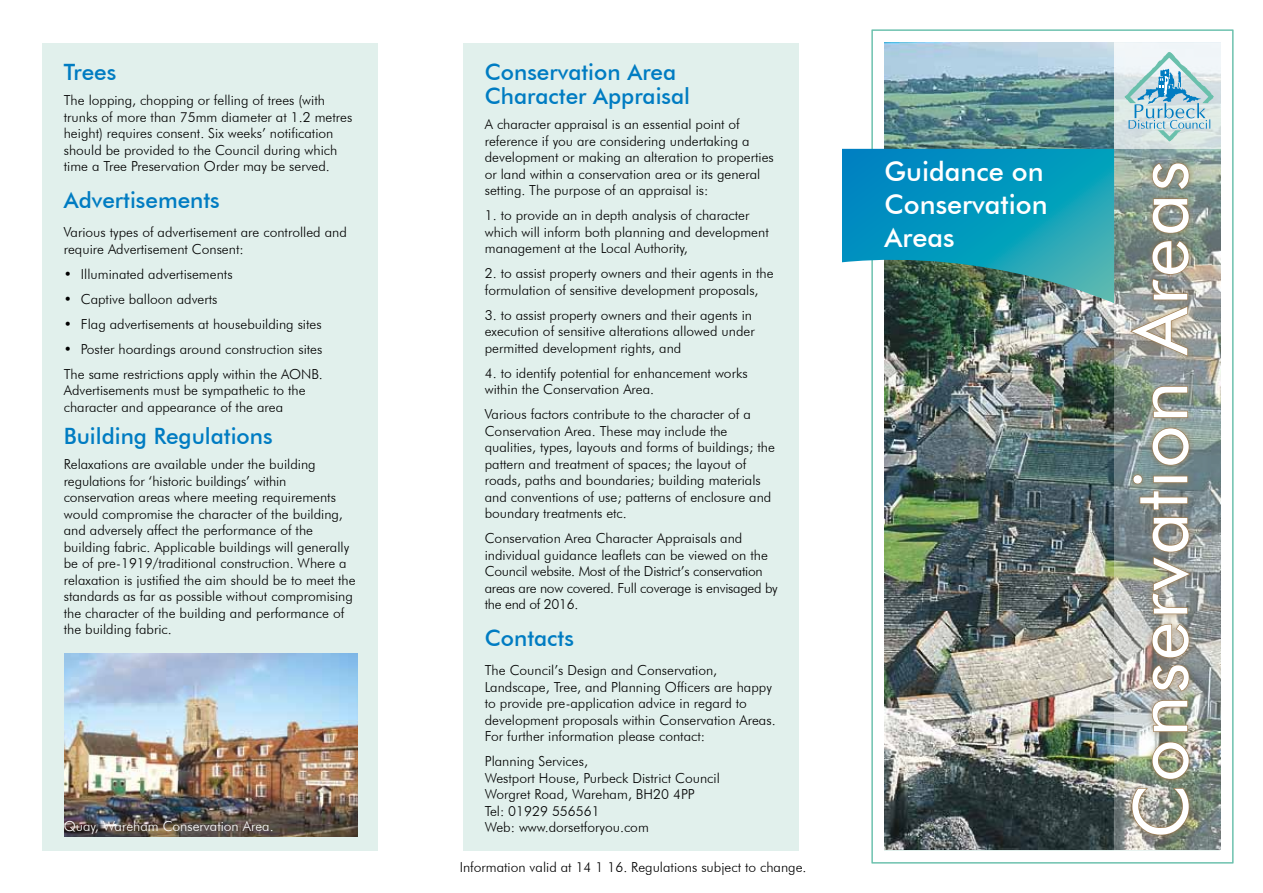
<style>
.page{position:relative;width:1263px;height:893px;background:#fff}
.page>*{position:absolute;margin:0;border:0;box-sizing:border-box;transform-origin:0 0}
.t1{font:75px "Futura BT";letter-spacing:.03em;color:#fff}
.t2{font:500 27px/33px "Futura BT";color:#fff}
.t3{font:500 22.5px/24px "Futura BT";color:#007cc2}
.t4{font:300 13.8px/16.5px "Futura BT";color:#000}
.t5{font:300 13.8px/16.5px "Futura BT";letter-spacing:-.02em;color:#000}
.t6{font:300 13.8px "Futura BT";color:#fff}
</style>
<div class="page">
<img style="left:884px;top:43px;width:230px;height:806px">
<svg style="left:842px;top:149px;width:272px;height:154px"></svg>
<div style="left:43px;top:43px;width:335px;height:807px;background:#e1f0ec"></div>
<div style="left:463px;top:43px;width:336px;height:807px;background:#e1f0ec"></div>
<img style="left:1114px;top:149px;width:106px;height:701px">
<div style="left:1124px;top:156px;width:72px;height:686px;background:#9c7b51;opacity:.75"></div>
<svg style="left:1131px;top:787px;width:59px;height:49px"></svg>
<svg style="left:1151px;top:741px;width:39px;height:39px"></svg>
<svg style="left:1151px;top:700px;width:37px;height:32px"></svg>
<svg style="left:1151px;top:664px;width:39px;height:28px"></svg>
<svg style="left:1151px;top:623px;width:39px;height:35px"></svg>
<svg style="left:1151px;top:517px;width:41px;height:98px"></svg>
<svg style="left:1132px;top:474px;width:56px;height:37px"></svg>
<svg style="left:1151px;top:427px;width:39px;height:39px"></svg>
<svg style="left:1151px;top:386px;width:37px;height:32px"></svg>
<svg style="left:1128px;top:240px;width:62px;height:117px"></svg>
<svg style="left:1151px;top:198px;width:39px;height:36px"></svg>
<svg style="left:1151px;top:162px;width:39px;height:28px"></svg>
<svg style="left:1114px;top:43px;width:106px;height:106px"></svg>
<svg style="left:1125px;top:52px;width:89px;height:90px"></svg>
<img style="left:64px;top:653px;width:294px;height:183px">
<h3 class="t3" style="left:64px;top:60px;width:54px">Trees</h3>
<p class="t4" style="left:64px;top:92px;width:290px">The lopping, chopping or felling of trees (with trunks of more than 75mm diameter at 1.2 metres height) requires consent. Six weeks’ notification should be provided to the Council during which time a Tree Preservation Order may be served.</p>
<h3 class="t3" style="left:64px;top:188px;width:158px">Advertisements</h3>
<p class="t4" style="left:64px;top:224px;width:285px">Various types of advertisement are controlled and require Advertisement Consent:</p>
<p class="t4" style="left:64px;top:265px;width:170px">• Illuminated advertisements</p>
<p class="t4" style="left:64px;top:291px;width:155px">• Captive balloon adverts</p>
<p class="t4" style="left:64px;top:316px;width:259px">• Flag advertisements at housebuilding sites</p>
<p class="t4" style="left:64px;top:336px;width:260px;line-height:25px">• Poster hoardings around construction sites<br>The same restrictions apply within the AONB.</p>
<p class="t4" style="left:64px;top:382px;width:243px">Advertisements must be sympathetic to the character and appearance of the area</p>
<h3 class="t3" style="left:64px;top:424px;width:210px">Building Regulations</h3>
<p class="t4" style="left:64px;top:456px;width:293px">Relaxations are available under the building regulations for ‘historic buildings’ within conservation areas where meeting requirements would compromise the character of the building, and adversely affect the performance of the building fabric. Applicable buildings will generally be of pre-1919/traditional construction. Where a relaxation is justified the aim should be to meet the standards as far as possible without compromising the character of the building and performance of the building fabric.</p>
<p class="t6" style="left:64px;top:818px;width:211px">Quay, Wareham Conservation Area.</p>
<h3 class="t3" style="left:485px;top:60px;width:207px">Conservation Area<br>Character Appraisal</h3>
<p class="t4" style="left:485px;top:116px;width:291px">A character appraisal is an essential point of reference if you are considering undertaking a development or making an alteration to properties or land within a conservation area or its general setting. The purpose of an appraisal is:</p>
<p class="t4" style="left:485px;top:207px;width:285px">1. to provide an in depth analysis of character which will inform both planning and development management at the Local Authority,</p>
<p class="t4" style="left:485px;top:265px;width:290px">2. to assist property owners and their agents in the formulation of sensitive development proposals,</p>
<p class="t4" style="left:485px;top:307px;width:271px">3. to assist property owners and their agents in execution of sensitive alterations allowed under permitted development rights, and</p>
<p class="t4" style="left:485px;top:365px;width:264px">4. to identify potential for enhancement works within the Conservation Area.</p>
<p class="t4" style="left:485px;top:406px;width:292px">Various factors contribute to the character of a Conservation Area. These may include the qualities, types, layouts and forms of buildings; the pattern and treatment of spaces; the layout of roads, paths and boundaries; building materials and conventions of use; patterns of enclosure and boundary treatments etc.</p>
<p class="t5" style="left:485px;top:530px;width:295px">Conservation Area Character Appraisals and individual guidance leaflets can be viewed on the Council website. Most of the District’s conservation areas are now covered. Full coverage is envisaged by the end of 2016.</p>
<h3 class="t3" style="left:485px;top:626px;width:91px">Contacts</h3>
<p class="t4" style="left:485px;top:662px;width:292px">The Council’s Design and Conservation, Landscape, Tree, and Planning Officers are happy to provide pre-application advice in regard to development proposals within Conservation Areas.<br>For further information please contact:</p>
<p class="t4" style="left:485px;top:753px;width:237px">Planning Services,<br>Westport House, Purbeck District Council<br>Worgret Road, Wareham, BH20 4PP<br>Tel: 01929 556561<br>Web: www.dorsetforyou.com</p>
<p class="t4" style="left:460px;top:859px;width:348px">Information valid at 14 1 16. Regulations subject to change.</p>
<h2 class="t2" style="left:884px;top:155px;width:165px">Guidance on<br>Conservation<br>Areas</h2>
<h1 class="t1" style="left:1115px;top:839px;width:679px;rotate:-90deg">Conservation Areas</h1>
</div>
